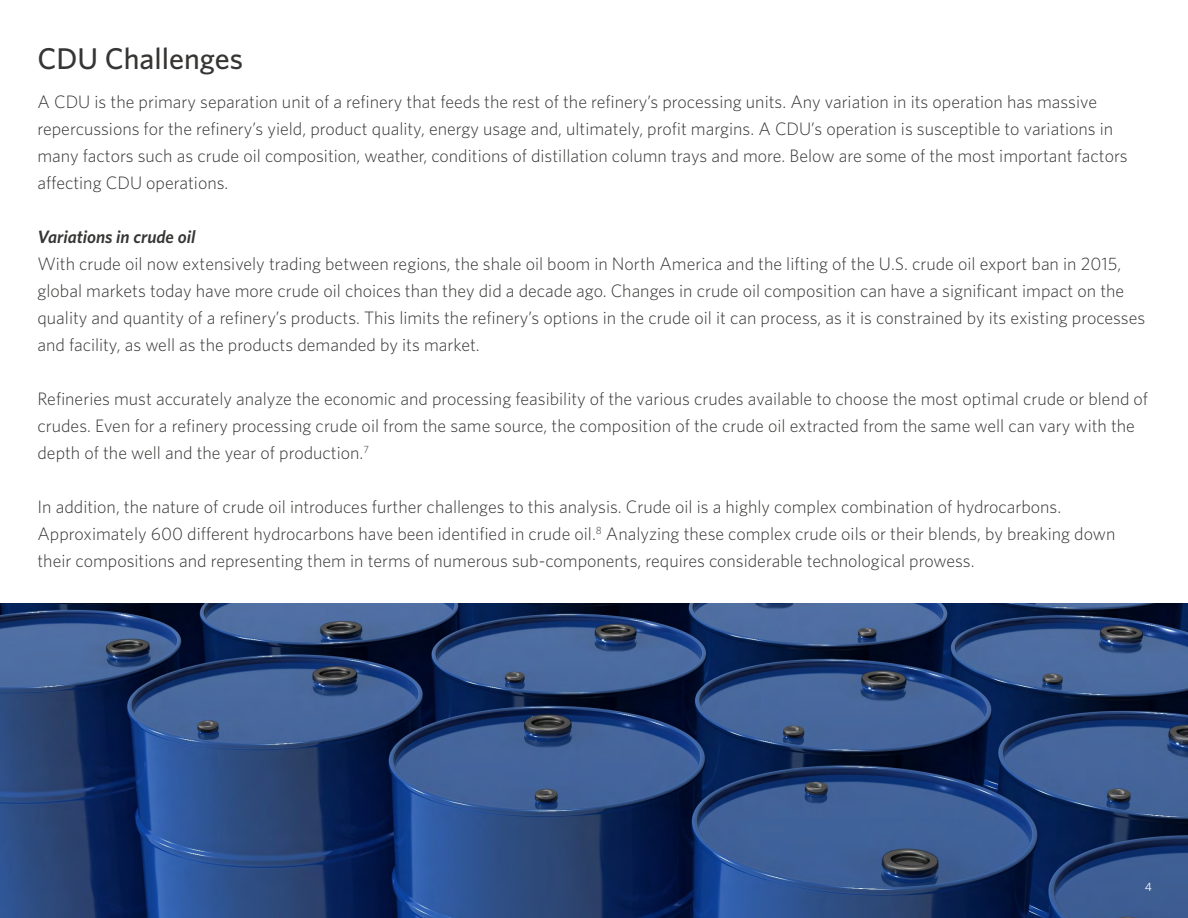
<style>
.page{position:relative;width:1188px;height:918px;background:#fff}
.page>*{position:absolute;margin:0;border:0;box-sizing:border-box;transform-origin:0 0}
.t1{font:500 30px "Whitney";color:#363534}
.t2{font:300 18px/27px "Whitney";color:#363534}
.t3{font:italic 600 18px "Whitney";color:#363534}
.t4{font:12px "Whitney";color:#fff}
</style>
<div class="page">
<img style="left:0;top:603px;width:1188px;height:315px">
<h1 class="t1" style="left:38px;top:39px;width:207px">CDU Challenges</h1>
<p class="t2" style="left:38px;top:88px;width:1092px">A CDU is the primary separation unit of a refinery that feeds the rest of the refinery’s processing units. Any variation in its operation has massive repercussions for the refinery’s yield, product quality, energy usage and, ultimately, profit margins. A CDU’s operation is susceptible to variations in many factors such as crude oil composition, weather, conditions of distillation column trays and more. Below are some of the most important factors affecting CDU operations.</p>
<p class="t3" style="left:38px;top:225px;width:159px">Variations in crude oil</p>
<p class="t2" style="left:38px;top:250px;width:1109px">With crude oil now extensively trading between regions, the shale oil boom in North America and the lifting of the U.S. crude oil export ban in 2015, global markets today have more crude oil choices than they did a decade ago. Changes in crude oil composition can have a significant impact on the quality and quantity of a refinery’s products. This limits the refinery’s options in the crude oil it can process, as it is constrained by its existing processes and facility, as well as the products demanded by its market.</p>
<p class="t2" style="left:38px;top:385px;width:1112px">Refineries must accurately analyze the economic and processing feasibility of the various crudes available to choose the most optimal crude or blend of crudes. Even for a refinery processing crude oil from the same source, the composition of the crude oil extracted from the same well can vary with the depth of the well and the year of production.<sup>7</sup></p>
<p class="t2" style="left:37px;top:493px;width:1079px">In addition, the nature of crude oil introduces further challenges to this analysis. Crude oil is a highly complex combination of hydrocarbons.<br>Approximately 600 different hydrocarbons have been identified in crude oil.<sup>8</sup> Analyzing these complex crude oils or their blends, by breaking down their compositions and representing them in terms of numerous sub-components, requires considerable technological prowess.</p>
<p class="t4" style="left:1145px;top:879px;width:9px">4</p>
</div>
